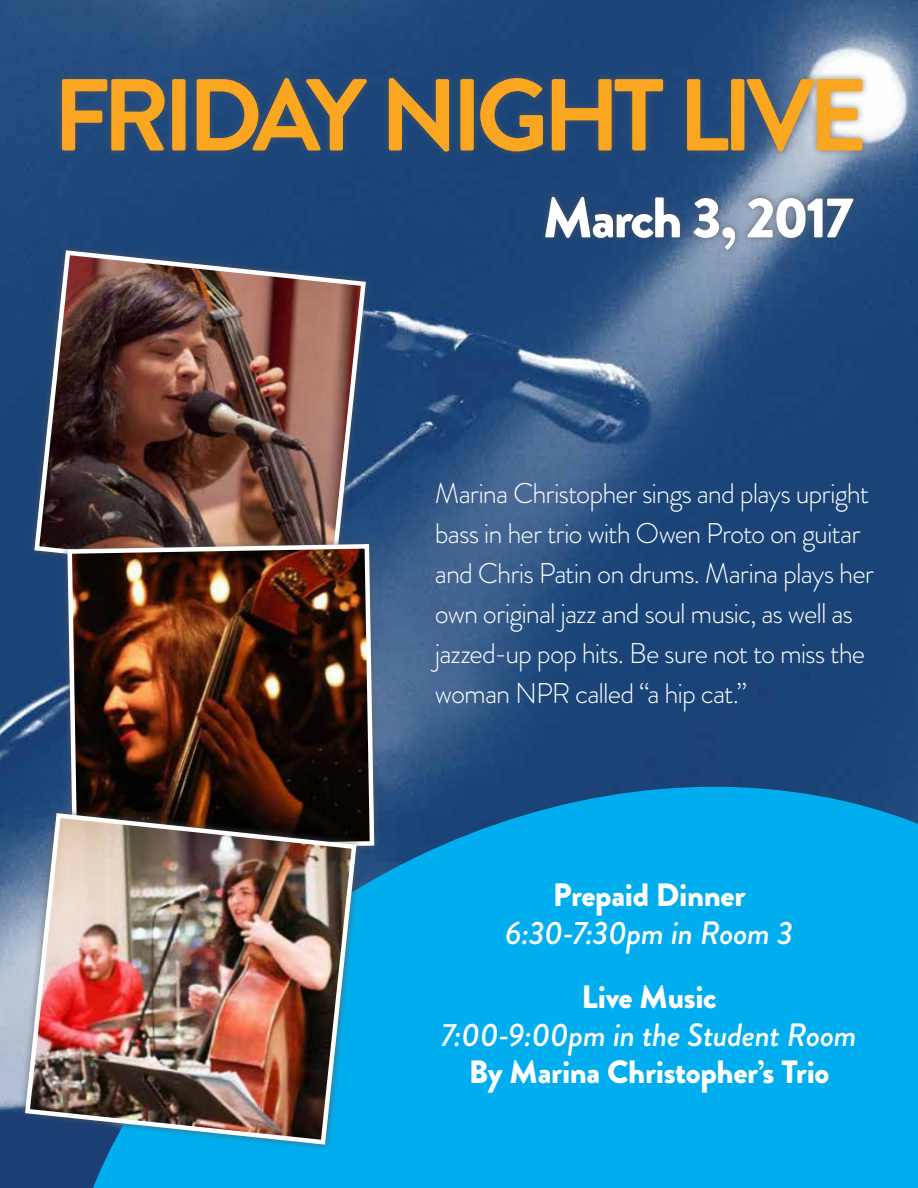
<style>
.page{position:relative;width:918px;height:1188px;background:#fff}
.page>*{position:absolute;margin:0;border:0;box-sizing:border-box;transform-origin:0 0}
.t1{font:700 102px "Brandon Grotesque";letter-spacing:-.07em;color:#faa621}
.t2{font:900 57px "Brandon Grotesque";letter-spacing:-.04em;color:#fff}
.t3{font:900 32.25px "Brandon Grotesque";letter-spacing:-.01em;color:#fff}
.t4{font:italic 500 32.25px "Brandon Grotesque";letter-spacing:-.015em;color:#fff}
.t5{font:300 28.5px/40px "Brandon Grotesque";letter-spacing:-.035em;color:#fff}
</style>
<div class="page">
<img style="left:0;top:0;width:918px;height:718px">
<div style="left:27px;top:243px;width:346px;height:346px;background:#1a4377"></div>
<img style="left:33px;top:248px;width:335px;height:308px">
<svg style="left:0;top:718px;width:918px;height:470px;background:#0998d5"></svg>
<div style="left:54px;top:70px;width:816px;height:89px;background:#58595b;opacity:.75"></div>
<div style="left:538px;top:190px;width:322px;height:66px;background:#58595b;opacity:.75"></div>
<div style="left:60px;top:537px;width:322px;height:322px;background:#58595b;opacity:.75"></div>
<img style="left:65px;top:542px;width:312px;height:311px">
<div style="left:18px;top:806px;width:346px;height:346px;background:#58595b;opacity:.75"></div>
<img style="left:23px;top:811px;width:336px;height:336px">
<h1 class="t1" style="left:53px;top:44px;width:817px">FRIDAY NIGHT LIVE</h1>
<h2 class="t2" style="left:543px;top:177px;width:312px">March 3, 2017</h2>
<p class="t5" style="left:435px;top:473px;width:441px">Marina Christopher sings and plays upright bass in her trio with Owen Proto on guitar and Chris Patin on drums. Marina plays her own original jazz and soul music, as well as jazzed-up pop hits. Be sure not to miss the woman NPR called “a hip cat.”</p>
<p class="t3" style="left:553px;top:872px;width:194px">Prepaid Dinner</p>
<p class="t4" style="left:505px;top:910px;width:289px">6:30-7:30pm in Room 3</p>
<p class="t3" style="left:581px;top:974px;width:137px">Live Music</p>
<p class="t4" style="left:441px;top:1012px;width:417px">7:00-9:00pm in the Student Room</p>
<p class="t3" style="left:469px;top:1049px;width:362px">By Marina Christopher’s Trio</p>
</div>
